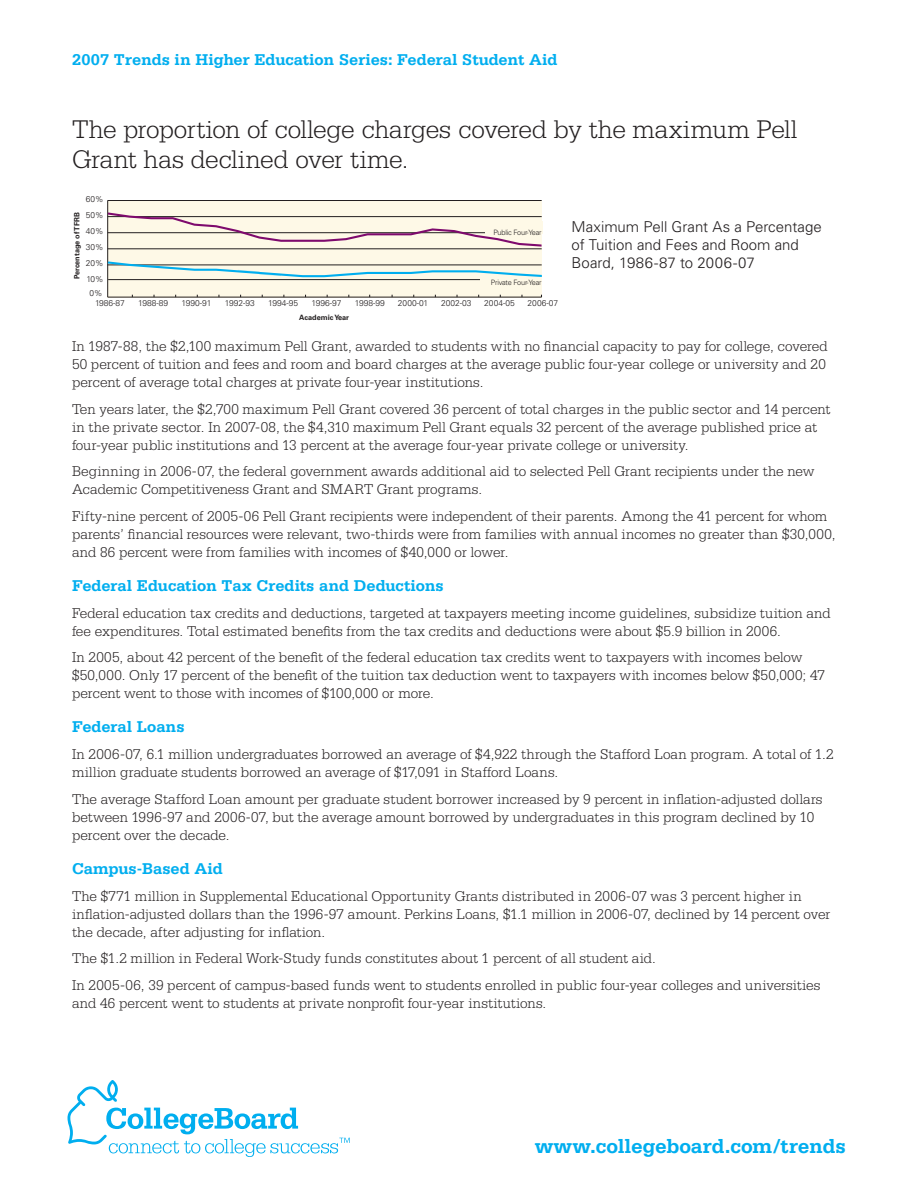
<style>
.page{position:relative;width:918px;height:1188px;background:#fff}
.page>*{position:absolute;margin:0;border:0;box-sizing:border-box;transform-origin:0 0}
.t1{font:300 27px/30px "Serifa Std";letter-spacing:-.015em;color:#231f20}
.t2{font:700 21px "Serifa Std";letter-spacing:-.005em;color:#00aeef}
.Top_Head{font:700 16.5px "Serifa Std";letter-spacing:-.005em;color:#00aeef}
.text{font:300 15px/18px "Serifa Std";color:#231f20}
.t3{font:300 15px/18px "Univers LT Std";color:#231f20}
.t4{font:300 8.4px "Univers LT Std";color:#231f20}
.t5{font:300 7.35px "Univers LT Std";letter-spacing:-.025em;color:#231f20}
.t6{font:700 7.35px "Univers LT Std";color:#231f20}
</style>
<div class="page">
<svg style="left:68px;top:1080px;width:282px;height:77px"></svg>
<div style="left:107px;top:201px;width:435px;height:96px;background:#fef9e7"></div>
<hr style="left:108px;top:297px;width:434px;height:1px;background:#231f20">
<hr style="left:107px;top:201px;width:1px;height:96px;background:#231f20">
<hr style="left:108px;top:279px;width:433px;height:1px;background:#231f20">
<hr style="left:108px;top:248px;width:434px;height:1px;background:#231f20">
<hr style="left:108px;top:200px;width:434px;height:1px;background:#231f20">
<svg style="left:108px;top:261px;width:434px;height:16px"></svg>
<svg style="left:108px;top:212px;width:434px;height:35px"></svg>
<div style="left:481px;top:277px;width:60px;height:14px;background:#fef9e7"></div>
<div style="left:485px;top:222px;width:58px;height:12px;background:#fef9e7"></div>
<p class="Top_Head" style="left:72px;top:50px;width:487px">2007 Trends in Higher Education Series: Federal Student Aid</p>
<h1 class="t1" style="left:72px;top:114px;width:727px">The proportion of college charges covered by the maximum Pell<br>Grant has declined over time.</h1>
<p class="t4" style="left:86px;top:194px;width:19px">60%</p>
<p class="t4" style="left:86px;top:210px;width:19px">50%</p>
<p class="t6" style="left:73px;top:279px;width:68px;rotate:-90deg">Percentage of TFRB</p>
<p class="t4" style="left:86px;top:226px;width:19px">40%</p>
<p class="t4" style="left:86px;top:242px;width:19px">30%</p>
<p class="t4" style="left:86px;top:258px;width:19px">20%</p>
<p class="t4" style="left:87px;top:274px;width:19px">10%</p>
<p class="t4" style="left:90px;top:288px;width:15px">0%</p>
<p class="t5" style="left:493px;top:228px;width:50px">Public Four-Year</p>
<p class="t3" style="left:572px;top:218px;width:252px">Maximum Pell Grant As a Percentage of Tuition and Fees and Room and<br>Board, 1986-87 to 2006-07</p>
<p class="t5" style="left:491px;top:278px;width:52px">Private Four-Year</p>
<p class="t4" style="left:95px;top:298px;width:31px">1986-87</p>
<p class="t4" style="left:138px;top:298px;width:31px">1988-89</p>
<p class="t4" style="left:182px;top:298px;width:31px">1990-91</p>
<p class="t4" style="left:225px;top:298px;width:31px">1992-93</p>
<p class="t4" style="left:268px;top:298px;width:31px">1994-95</p>
<p class="t4" style="left:311px;top:298px;width:31px">1996-97</p>
<p class="t4" style="left:355px;top:298px;width:31px">1998-99</p>
<p class="t4" style="left:398px;top:298px;width:32px">2000-01</p>
<p class="t4" style="left:441px;top:298px;width:32px">2002-03</p>
<p class="t4" style="left:484px;top:298px;width:32px">2004-05</p>
<p class="t4" style="left:528px;top:298px;width:32px">2006-07</p>
<p class="t6" style="left:299px;top:313px;width:51px">Academic Year</p>
<p class="text" style="left:72px;top:337px;width:757px">In 1987-88, the $2,100 maximum Pell Grant, awarded to students with no financial capacity to pay for college, covered<br>50 percent of tuition and fees and room and board charges at the average public four-year college or university and 20 percent of average total charges at private four-year institutions.</p>
<p class="text" style="left:72px;top:400px;width:760px">Ten years later, the $2,700 maximum Pell Grant covered 36 percent of total charges in the public sector and 14 percent in the private sector. In 2007-08, the $4,310 maximum Pell Grant equals 32 percent of the average published price at four-year public institutions and 13 percent at the average four-year private college or university.</p>
<p class="text" style="left:72px;top:463px;width:744px">Beginning in 2006-07, the federal government awards additional aid to selected Pell Grant recipients under the new<br>Academic Competitiveness Grant and SMART Grant programs.</p>
<p class="text" style="left:72px;top:507px;width:765px">Fifty-nine percent of 2005-06 Pell Grant recipients were independent of their parents. Among the 41 percent for whom parents’ financial resources were relevant, two-thirds were from families with annual incomes no greater than $30,000, and 86 percent were from families with incomes of $40,000 or lower.</p>
<h2 class="Top_Head" style="left:72px;top:576px;width:373px">Federal Education Tax Credits and Deductions</h2>
<p class="text" style="left:72px;top:604px;width:760px">Federal education tax credits and deductions, targeted at taxpayers meeting income guidelines, subsidize tuition and fee expenditures. Total estimated benefits from the tax credits and deductions were about $5.9 billion in 2006.</p>
<p class="text" style="left:72px;top:649px;width:754px">In 2005, about 42 percent of the benefit of the federal education tax credits went to taxpayers with incomes below $50,000. Only 17 percent of the benefit of the tuition tax deduction went to taxpayers with incomes below $50,000; 47 percent went to those with incomes of $100,000 or more.</p>
<h2 class="Top_Head" style="left:72px;top:717px;width:114px">Federal Loans</h2>
<p class="text" style="left:72px;top:745px;width:763px">In 2006-07, 6.1 million undergraduates borrowed an average of $4,922 through the Stafford Loan program. A total of 1.2 million graduate students borrowed an average of $17,091 in Stafford Loans.</p>
<p class="text" style="left:72px;top:790px;width:752px">The average Stafford Loan amount per graduate student borrower increased by 9 percent in inflation-adjusted dollars between 1996-97 and 2006-07, but the average amount borrowed by undergraduates in this program declined by 10 percent over the decade.</p>
<h2 class="Top_Head" style="left:72px;top:859px;width:152px">Campus-Based Aid</h2>
<p class="text" style="left:72px;top:887px;width:760px">The $771 million in Supplemental Educational Opportunity Grants distributed in 2006-07 was 3 percent higher in inflation-adjusted dollars than the 1996-97 amount. Perkins Loans, $1.1 million in 2006-07, declined by 14 percent over the decade, after adjusting for inflation.</p>
<p class="text" style="left:72px;top:949px;width:585px">The $1.2 million in Federal Work-Study funds constitutes about 1 percent of all student aid.</p>
<p class="text" style="left:72px;top:976px;width:750px">In 2005-06, 39 percent of campus-based funds went to students enrolled in public four-year colleges and universities and 46 percent went to students at private nonprofit four-year institutions.</p>
<h2 class="t2" style="left:535px;top:1134px;width:313px">www.collegeboard.com/trends</h2>
</div>
